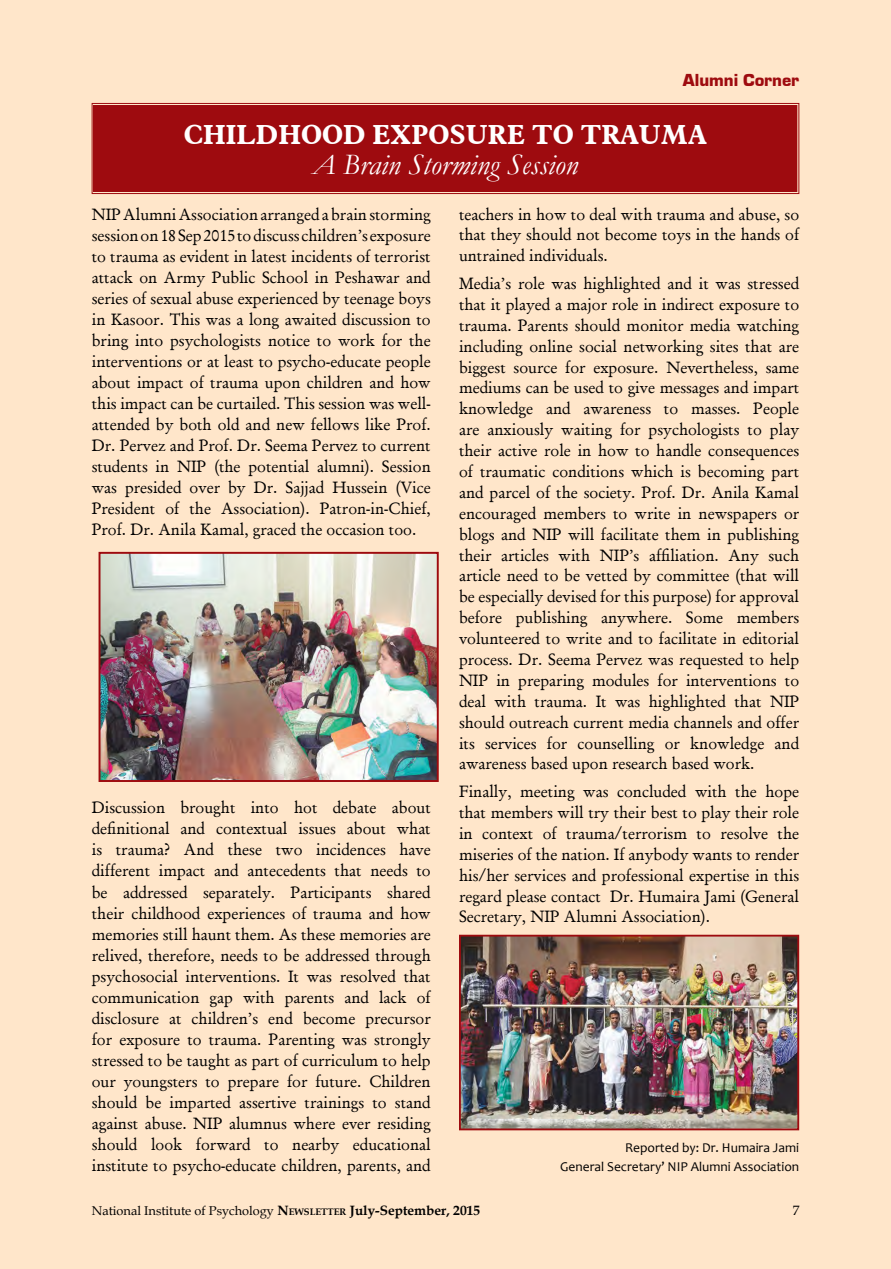
<style>
.page{position:relative;width:891px;height:1269px;background:#ffe6ca}
.page>*{position:absolute;margin:0;border:0;box-sizing:border-box;transform-origin:0 0}
.t1{font:italic 30px "Garamond";color:#fff}
.t2{font:700 27px "Aldine 721 BT";color:#fff}
.t3{font:18px "Eurostile Black DTC";color:#9e0b0f}
.t4{font:16.5px/21px "Garamond Antiqua";color:#000;text-align:justify}
.t5{font:13.5px/19.2px "Candara";color:#000;text-align:right}
.t6{font:13.5px "Book Antiqua";color:#000}
.t7{font:12.75px "Book Antiqua";color:#000}
.s1{font-weight:700;font-size:13.5px}
.s2{font-weight:700;font-size:9.45px}
</style>
<div class="page">
<div style="left:91px;top:103px;width:709px;height:91px;background:#9e0b0f"></div>
<div style="left:94px;top:105px;width:703px;height:87px;border:2px solid #9e0b0f"></div>
<img style="left:102px;top:555px;width:334px;height:224px">
<div style="left:99px;top:552px;width:340px;height:230px;border:2px solid #9e0b0f"></div>
<img style="left:462px;top:938px;width:334px;height:189px">
<div style="left:459px;top:935px;width:340px;height:195px;border:2px solid #9e0b0f"></div>
<p class="t3" style="left:683px;top:70px;width:118px">Alumni Corner</p>
<h2 class="t2" style="left:184px;top:118px;width:525px">CHILDHOOD EXPOSURE TO TRAUMA</h2>
<h1 class="t1" style="left:313px;top:144px;width:267px">A Brain Storming Session</h1>
<p class="t4" style="left:92px;top:203px;width:341px">NIP Alumni Association arranged a brain storming session on 18 Sep 2015 to discuss children’s exposure to trauma as evident in latest incidents of terrorist attack on Army Public School in Peshawar and series of sexual abuse experienced by teenage boys in Kasoor. This was a long awaited discussion to bring into psychologists notice to work for the interventions or at least to psycho-educate people about impact of trauma upon children and how this impact can be curtailed. This session was well&shy;attended by both old and new fellows like Prof.<br>Dr. Pervez and Prof. Dr. Seema Pervez to current students in NIP (the potential alumni). Session was presided over by Dr. Sajjad Hussein (Vice President of the Association). Patron-in-Chief, Prof. Dr. Anila Kamal, graced the occasion too.</p>
<p class="t4" style="left:92px;top:797px;width:341px">Discussion brought into hot debate about definitional and contextual issues about what is trauma? And these two incidences have different impact and antecedents that needs to be addressed separately. Participants shared their childhood experiences of trauma and how memories still haunt them. As these memories are relived, therefore, needs to be addressed through psychosocial interventions. It was resolved that communication gap with parents and lack of disclosure at children’s end become precursor for exposure to trauma. Parenting was strongly stressed to be taught as part of curriculum to help our youngsters to prepare for future. Children should be imparted assertive trainings to stand against abuse. NIP alumnus where ever residing should look forward to nearby educational institute to psycho-educate children, parents, and</p>
<p class="t4" style="left:459px;top:203px;width:342px">teachers in how to deal with trauma and abuse, so that they should not become toys in the hands of untrained individuals.</p>
<p class="t4" style="left:459px;top:273px;width:342px">Media’s role was highlighted and it was stressed that it played a major role in indirect exposure to trauma. Parents should monitor media watching including online social networking sites that are biggest source for exposure. Nevertheless, same mediums can be used to give messages and impart knowledge and awareness to masses. People are anxiously waiting for psychologists to play their active role in how to handle consequences of traumatic conditions which is becoming part and parcel of the society. Prof. Dr. Anila Kamal encouraged members to write in newspapers or blogs and NIP will facilitate them in publishing their articles with NIP’s affiliation. Any such article need to be vetted by committee (that will be especially devised for this purpose) for approval before publishing anywhere. Some members volunteered to write and to facilitate in editorial process. Dr. Seema Pervez was requested to help NIP in preparing modules for interventions to deal with trauma. It was highlighted that NIP should outreach current media channels and offer its services for counselling or knowledge and awareness based upon research based work.</p>
<p class="t4" style="left:459px;top:781px;width:342px">Finally, meeting was concluded with the hope that members will try their best to play their role in context of trauma/terrorism to resolve the miseries of the nation. If anybody wants to render his/her services and professional expertise in this regard please contact Dr. Humaira Jami (General Secretary, NIP Alumni Association).</p>
<p class="t5" style="left:560px;top:1138px;width:241px">Reported by: Dr. Humaira Jami<br>General Secretary’ NIP Alumni Association</p>
<p class="t7" style="left:92px;top:1202px;width:390px">National Institute of Psychology <span class="s1">N</span><span class="s2">EWSLETTER</span> <span class="s1">July-September, 2015</span></p>
<p class="t6" style="left:793px;top:1201px;width:8px">7</p>
</div>
